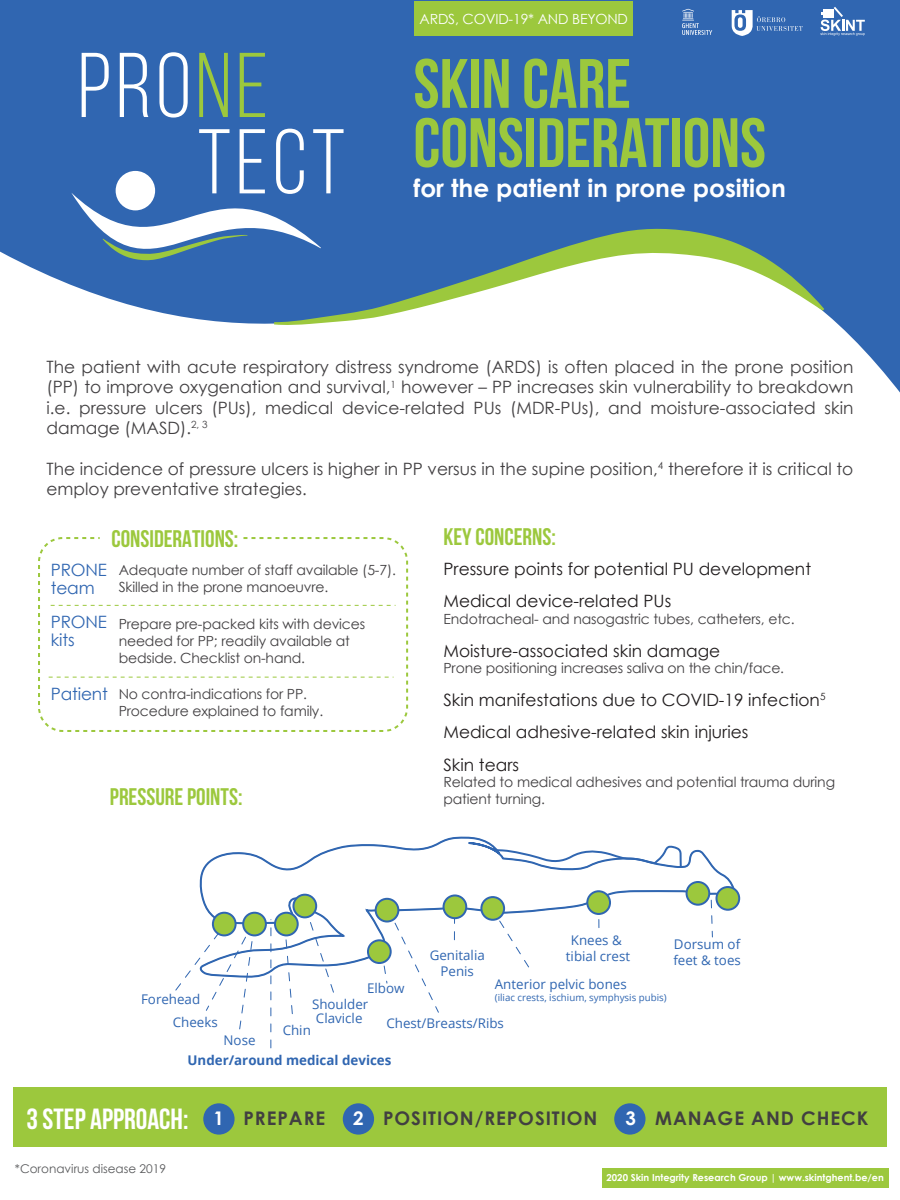
<style>
.page{position:relative;width:900px;height:1200px;background:#fff}
.page>*{position:absolute;margin:0;border:0;box-sizing:border-box;transform-origin:0 0}
.t1{font:700 69.6px/59.2px "Bebas Neue";color:#9cc83d}
.t2{font:700 29.2px "Bebas Neue";color:#fff}
.t3{font:700 24.8px "Century Gothic";color:#fff}
.t4{font:700 24px "Bebas Neue";color:#9cc83d}
.t5{font:700 18.8px "Century Gothic";letter-spacing:.05em;color:#413f41}
.t6{font:17px/20.4px "Century Gothic";color:#413f41;text-align:justify}
.t7{font:17px/32.4px "Century Gothic";color:#211d1e}
.t8{font:17px/18px "Century Gothic";letter-spacing:-.01em;color:#3066b1}
.t9{font:14px/16.8px "Century Gothic";letter-spacing:-.01em;color:#413f41}
.t10{font:14px "Century Gothic";letter-spacing:-.01em;color:#fff}
.t11{font:13.4px/16px "Open Sans";color:#3066b1}
.t12{font:700 13.4px "Open Sans";color:#3066b1}
.t13{font:12px "Century Gothic";color:#58595b}
.t14{font:9.8px "Open Sans";color:#3066b1}
.t15{font:700 9.6px "Century Gothic";color:#fff}
.s1{font-family:"Century Gothic";font-size:18.8px}
.s2{font-family:"Century Gothic";font-size:18.8px;color:#413f41}
.s3{color:#fff}
</style>
<div class="page">
<svg style="left:0;top:0;width:900px;height:393px;fill:#3066b1"></svg>
<svg style="left:82px;top:53px;width:27px;height:64px"></svg>
<svg style="left:120px;top:53px;width:28px;height:64px"></svg>
<svg style="left:159px;top:52px;width:29px;height:66px"></svg>
<svg style="left:199px;top:53px;width:29px;height:64px"></svg>
<svg style="left:240px;top:53px;width:25px;height:64px"></svg>
<svg style="left:199px;top:129px;width:31px;height:16px"></svg>
<svg style="left:240px;top:129px;width:25px;height:16px"></svg>
<svg style="left:276px;top:129px;width:28px;height:16px"></svg>
<svg style="left:313px;top:129px;width:31px;height:64px"></svg>
<svg style="left:71px;top:145px;width:250px;height:176px;fill:#3066b1"></svg>
<svg style="left:103px;top:235px;width:144px;height:26px"></svg>
<div style="left:116px;top:171px;width:39px;height:39px;background:#fff;border-radius:50%"></div>
<div style="left:414px;top:1px;width:219px;height:35px;background:#9cc83d"></div>
<svg style="left:274px;top:227px;width:550px;height:98px"></svg>
<svg style="left:288px;top:979px;width:5px;height:36px"></svg>
<svg style="left:175px;top:961px;width:73px;height:69px"></svg>
<svg style="left:330px;top:984px;width:4px;height:9px"></svg>
<svg style="left:386px;top:979px;width:53px;height:34px"></svg>
<svg style="left:197px;top:836px;width:539px;height:143px"></svg>
<div style="left:213px;top:913px;width:23px;height:22px;background:#9cc83d;border-radius:50%"></div>
<div style="left:212px;top:912px;width:25px;height:24px;border:2px solid #3066b1;border-radius:50%"></div>
<div style="left:243px;top:913px;width:23px;height:22px;background:#9cc83d;border-radius:50%"></div>
<div style="left:242px;top:912px;width:25px;height:24px;border:2px solid #3066b1;border-radius:50%"></div>
<div style="left:275px;top:913px;width:23px;height:22px;background:#9cc83d;border-radius:50%"></div>
<div style="left:274px;top:912px;width:25px;height:24px;border:2px solid #3066b1;border-radius:50%"></div>
<div style="left:293px;top:895px;width:23px;height:22px;background:#9cc83d;border-radius:50%"></div>
<div style="left:292px;top:894px;width:25px;height:24px;border:2px solid #3066b1;border-radius:50%"></div>
<div style="left:368px;top:940px;width:23px;height:23px;background:#9cc83d;border-radius:50%"></div>
<div style="left:367px;top:939px;width:25px;height:25px;border:2px solid #3066b1;border-radius:50%"></div>
<div style="left:376px;top:899px;width:22px;height:23px;background:#9cc83d;border-radius:50%"></div>
<div style="left:375px;top:898px;width:24px;height:25px;border:2px solid #3066b1;border-radius:50%"></div>
<div style="left:444px;top:895px;width:22px;height:23px;background:#9cc83d;border-radius:50%"></div>
<div style="left:443px;top:894px;width:24px;height:25px;border:2px solid #3066b1;border-radius:50%"></div>
<div style="left:481px;top:897px;width:23px;height:23px;background:#9cc83d;border-radius:50%"></div>
<div style="left:480px;top:896px;width:25px;height:25px;border:2px solid #3066b1;border-radius:50%"></div>
<div style="left:587px;top:891px;width:23px;height:23px;background:#9cc83d;border-radius:50%"></div>
<div style="left:586px;top:890px;width:25px;height:25px;border:2px solid #3066b1;border-radius:50%"></div>
<div style="left:687px;top:882px;width:22px;height:23px;background:#9cc83d;border-radius:50%"></div>
<div style="left:686px;top:881px;width:24px;height:25px;border:2px solid #3066b1;border-radius:50%"></div>
<div style="left:717px;top:887px;width:22px;height:23px;background:#9cc83d;border-radius:50%"></div>
<div style="left:716px;top:886px;width:24px;height:25px;border:2px solid #3066b1;border-radius:50%"></div>
<svg style="left:270px;top:920px;width:1px;height:128px"></svg>
<div style="left:602px;top:1168px;width:287px;height:20px;background:#9cc83d"></div>
<svg style="left:49px;top:677px;width:345px;height:1px"></svg>
<div style="left:38px;top:537px;width:370px;height:195px;border:2px dashed #9cc83d;border-radius:24px"></div>
<svg style="left:51px;top:605px;width:345px;height:1px"></svg>
<div style="left:13px;top:1088px;width:874px;height:59px;background:#9cc83d"></div>
<div style="left:203px;top:1103px;width:32px;height:32px;background:#3066b1;border-radius:50%"></div>
<div style="left:343px;top:1103px;width:31px;height:32px;background:#3066b1;border-radius:50%"></div>
<div style="left:614px;top:1103px;width:32px;height:32px;background:#3066b1;border-radius:50%"></div>
<svg style="left:682px;top:9px;width:30px;height:26px"></svg>
<svg style="left:732px;top:10px;width:71px;height:26px"></svg>
<svg style="left:820px;top:7px;width:45px;height:29px"></svg>
<p class="t10" style="left:420px;top:9px;width:210px">ARDS, COVID-19* AND BEYOND</p>
<h1 class="t1" style="left:414px;top:53px;width:354px">SKIN CARE<br>CONSIDERATIONS</h1>
<h3 class="t3" style="left:414px;top:169px;width:374px">for the patient in prone position</h3>
<p class="t6" style="left:47px;top:356px;width:808px">The patient with acute respiratory distress syndrome (ARDS) is often placed in the prone position (PP) to improve oxygenation and survival,<sup>1</sup> however – PP increases skin vulnerability to breakdown i.e. pressure ulcers (PUs), medical device-related PUs (MDR-PUs), and moisture-associated skin damage (MASD).<sup>2,</sup> <sup>3</sup></p>
<p class="t6" style="left:47px;top:458px;width:808px">The incidence of pressure ulcers is higher in PP versus in the supine position,<sup>4</sup> therefore it is critical to employ preventative strategies.</p>
<h3 class="t4" style="left:443px;top:523px;width:114px">KEY CONCERNS:</h3>
<p class="t7" style="left:443px;top:552px;width:369px">Pressure points for potential PU development<br>Medical device-related PUs</p>
<p class="t9" style="left:443px;top:611px;width:353px">Endotracheal- and nasogastric tubes, catheters, etc.</p>
<p class="t7" style="left:443px;top:634px;width:278px">Moisture-associated skin damage</p>
<p class="t9" style="left:443px;top:660px;width:342px">Prone positioning increases saliva on the chin/face.</p>
<p class="t7" style="left:443px;top:683px;width:383px">Skin manifestations due to COVID-19 infection<sup>5<br></sup>Medical adhesive-related skin injuries<br>Skin tears</p>
<p class="t9" style="left:443px;top:774px;width:393px">Related to medical adhesives and potential trauma during</p>
<h3 class="t4" style="left:111px;top:525px;width:128px">CONSIDERATIONS:</h3>
<p class="t8" style="left:51px;top:561px;width:58px">PRONE team</p>
<p class="t8" style="left:51px;top:613px;width:58px">PRONE kits</p>
<p class="t9" style="left:119px;top:562px;width:279px">Adequate number of staff available (5-7).<br>Skilled in the prone manoeuvre.</p>
<p class="t9" style="left:119px;top:615px;width:248px">Prepare pre-packed kits with devices needed for PP; readily available at bedside. Checklist on-hand.</p>
<p class="t9" style="left:119px;top:686px;width:206px">No contra-indications for PP.<br>Procedure explained to family.</p>
<p class="t8" style="left:51px;top:685px;width:59px">Patient</p>
<h3 class="t4" style="left:110px;top:784px;width:134px">PRESSURE POINTS:</h3>
<p class="t9" style="left:443px;top:791px;width:103px">patient turning.</p>
<p class="t11" style="left:173px;top:987px;width:46px;line-height:23.8px;text-indent:-32px">Forehead<br>Cheeks</p>
<p class="t11" style="left:224px;top:1031px;width:33px">Nose</p>
<p class="t11" style="left:430px;top:947px;width:57px;text-align:center">Genitalia<br>Penis</p>
<p class="t11" style="left:566px;top:932px;width:66px;text-align:center">Knees &amp; tibial crest</p>
<p class="t11" style="left:673px;top:935px;width:69px">Dorsum of feet &amp; toes</p>
<p class="t11" style="left:495px;top:976px;width:133px">Anterior pelvic bones</p>
<p class="t14" style="left:495px;top:990px;width:173px">(iliac crests, ischium, symphysis pubis)</p>
<p class="t11" style="left:367px;top:980px;width:39px">Elbow</p>
<p class="t11" style="left:386px;top:1015px;width:119px">Chest/Breasts/Ribs</p>
<p class="t11" style="left:312px;top:996px;width:58px">Shoulder</p>
<p class="t11" style="left:316px;top:1010px;width:48px">Clavicle</p>
<p class="t11" style="left:283px;top:1021px;width:30px">Chin</p>
<p class="t12" style="left:187px;top:1051px;width:206px">Under/around medical devices</p>
<h2 class="t2" style="left:27px;top:1103px;width:300px">3 STEP APPROACH: <span class="s1">1</span> <span class="s2">PREPARE</span></h2>
<p class="t5" style="left:353px;top:1104px;width:246px"><span class="s3">2</span> POSITION/REPOSITION</p>
<p class="t5" style="left:625px;top:1104px;width:245px"><span class="s3">3</span> MANAGE AND CHECK</p>
<p class="t13" style="left:15px;top:1160px;width:153px">*Coronavirus disease 2019</p>
<p class="t15" style="left:607px;top:1170px;width:279px">2020 Skin Integrity Research Group | www.skintghent.be/en</p>
</div>
